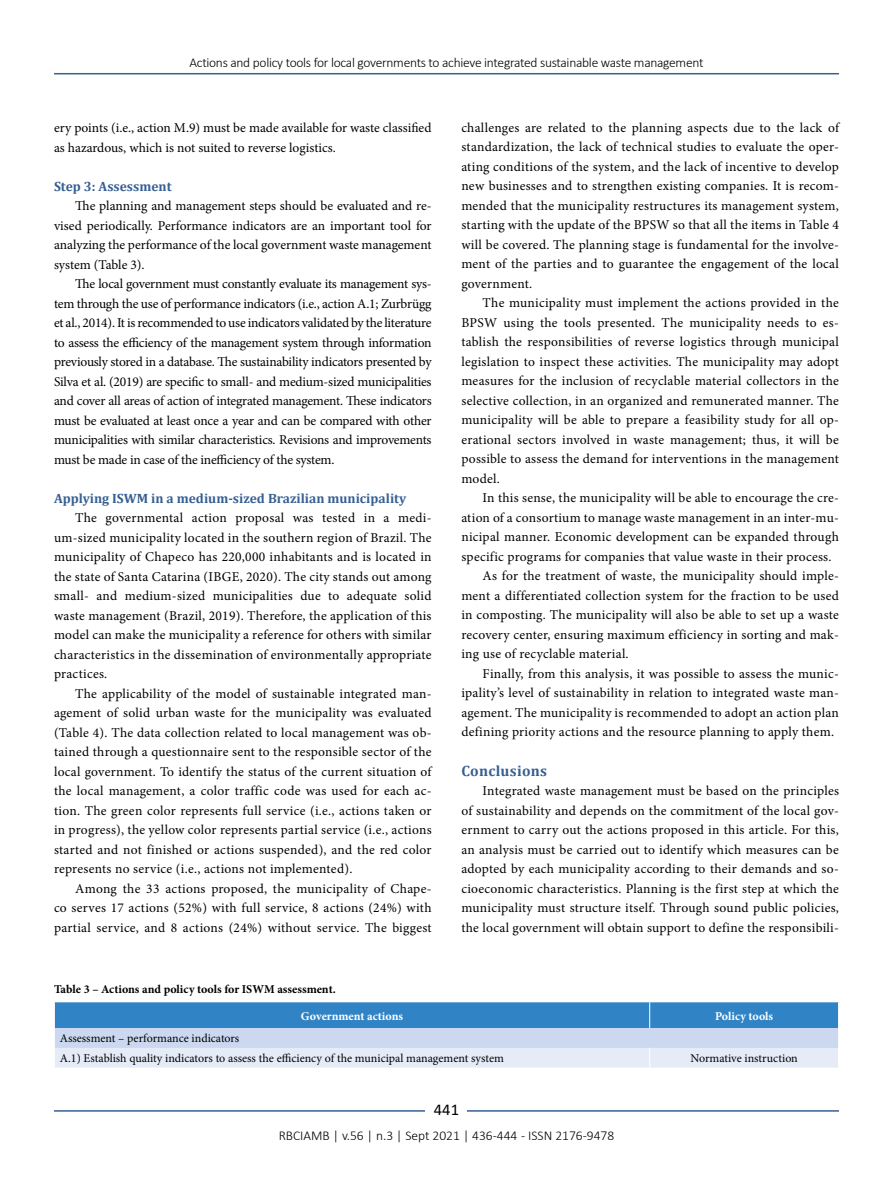
<style>
.page{position:relative;width:893px;height:1191px;background:#fff}
.page>*{position:absolute;margin:0;border:0;box-sizing:border-box;transform-origin:0 0}
.t1{font:16.5px "Calibri";color:#000}
.t2{font:700 15px "Cambria";letter-spacing:.02em;color:#365f92}
.t3{font:13.5px/19.5px "Minion Pro";letter-spacing:.015em;color:#000;text-align:justify}
.t4{font:300 13.5px "Calibri";letter-spacing:-.02em;color:#000}
.t5{font:700 13.5px "Cambria";color:#365f92}
.t6{font:300 13.5px "Calibri";color:#000}
.t7{font:12px/19.8px "Minion Pro";letter-spacing:-.005em;color:#000}
.t8{font:700 12px "Minion Pro";color:#000}
.t9{font:700 12px "Minion Pro";color:#fff}
</style>
<div class="page">
<hr style="left:54px;top:73px;width:785px;height:1px;background:#365f92">
<hr style="left:54px;top:1110px;width:785px;height:1px;background:#365f92">
<div style="left:426px;top:1096px;width:41px;height:26px;background:#fff"></div>
<svg style="left:54px;top:1002px;width:785px;height:65px;background:#96bce1"></svg>
<p class="t4" style="left:190px;top:54px;width:515px">Actions and policy tools for local governments to achieve integrated sustainable waste management</p>
<p class="t3" style="left:54px;top:118px;width:379px">ery points (i.e., action M.9) must be made available for waste classified as hazardous, which is not suited to reverse logistics.</p>
<p class="t5" style="left:54px;top:176px;width:119px">Step 3: Assessment</p>
<p class="t3" style="left:54px;top:196px;width:379px;text-indent:21px">The planning and management steps should be evaluated and re&shy;vised periodically. Performance indicators are an important tool for analyzing the performance of the local government waste management system (Table 3).</p>
<p class="t3" style="left:54px;top:274px;width:379px;text-indent:21px">The local government must constantly evaluate its management sys&shy;tem through the use of performance indicators (i.e., action A.1; Zurbrügg et al., 2014). It is recommended to use indicators validated by the literature to assess the efficiency of the management system through information previously stored in a database. The sustainability indicators presented by Silva et al. (2019) are specific to small- and medium-sized municipalities and cover all areas of action of integrated management. These indicators must be evaluated at least once a year and can be compared with other municipalities with similar characteristics. Revisions and improvements must be made in case of the inefficiency of the system.</p>
<p class="t5" style="left:54px;top:488px;width:354px">Applying ISWM in a medium-sized Brazilian municipality</p>
<p class="t3" style="left:54px;top:508px;width:379px;text-indent:21px">The governmental action proposal was tested in a medi&shy;um-sized municipality located in the southern region of Brazil. The municipality of Chapeco has 220,000 inhabitants and is located in the state of Santa Catarina (IBGE, 2020). The city stands out among small- and medium-sized municipalities due to adequate solid waste management (Brazil, 2019). Therefore, the application of this model can make the municipality a reference for others with similar characteristics in the dissemination of environmentally appropriate practices.</p>
<p class="t3" style="left:54px;top:683px;width:379px;text-indent:21px">The applicability of the model of sustainable integrated man&shy;agement of solid urban waste for the municipality was evaluated (Table 4). The data collection related to local management was ob&shy;tained through a questionnaire sent to the responsible sector of the local government. To identify the status of the current situation of the local management, a color traffic code was used for each ac&shy;tion. The green color represents full service (i.e., actions taken or in progress), the yellow color represents partial service (i.e., actions started and not finished or actions suspended), and the red color represents no service (i.e., actions not implemented).</p>
<p class="t3" style="left:54px;top:878px;width:379px;text-indent:21px">Among the 33 actions proposed, the municipality of Chape&shy;co serves 17 actions (52%) with full service, 8 actions (24%) with partial service, and 8 actions (24%) without service. The biggest</p>
<p class="t3" style="left:461px;top:118px;width:379px">challenges are related to the planning aspects due to the lack of standardization, the lack of technical studies to evaluate the oper&shy;ating conditions of the system, and the lack of incentive to develop new businesses and to strengthen existing companies. It is recom&shy;mended that the municipality restructures its management system, starting with the update of the BPSW so that all the items in Table 4 will be covered. The planning stage is fundamental for the involve&shy;ment of the parties and to guarantee the engagement of the local government.</p>
<p class="t3" style="left:461px;top:293px;width:379px;text-indent:21px">The municipality must implement the actions provided in the BPSW using the tools presented. The municipality needs to es&shy;tablish the responsibilities of reverse logistics through municipal legislation to inspect these activities. The municipality may adopt measures for the inclusion of recyclable material collectors in the selective collection, in an organized and remunerated manner. The municipality will be able to prepare a feasibility study for all op&shy;erational sectors involved in waste management; thus, it will be possible to assess the demand for interventions in the management model.</p>
<p class="t3" style="left:483px;top:488px;width:358px">In this sense, the municipality will be able to encourage the cre-</p>
<p class="t3" style="left:461px;top:508px;width:379px">ation of a consortium to manage waste management in an inter-mu-</p>
<p class="t3" style="left:461px;top:527px;width:379px">nicipal manner. Economic development can be expanded through</p>
<p class="t3" style="left:461px;top:547px;width:372px">specific programs for companies that value waste in their process.</p>
<p class="t3" style="left:483px;top:566px;width:358px">As for the treatment of waste, the municipality should imple-</p>
<p class="t3" style="left:461px;top:586px;width:379px">ment a differentiated collection system for the fraction to be used</p>
<p class="t3" style="left:461px;top:605px;width:379px">in composting. The municipality will also be able to set up a waste</p>
<p class="t3" style="left:461px;top:625px;width:379px">recovery center, ensuring maximum efficiency in sorting and mak-</p>
<p class="t3" style="left:461px;top:644px;width:169px">ing use of recyclable material.</p>
<p class="t3" style="left:483px;top:664px;width:358px">Finally, from this analysis, it was possible to assess the munic-</p>
<p class="t3" style="left:461px;top:683px;width:379px">ipality’s level of sustainability in relation to integrated waste man-</p>
<p class="t3" style="left:461px;top:703px;width:379px">agement. The municipality is recommended to adopt an action plan</p>
<p class="t3" style="left:461px;top:722px;width:374px">defining priority actions and the resource planning to apply them.</p>
<p class="t2" style="left:461px;top:760px;width:87px">Conclusions</p>
<p class="t3" style="left:461px;top:781px;width:379px;text-indent:21px">Integrated waste management must be based on the principles of sustainability and depends on the commitment of the local gov&shy;ernment to carry out the actions proposed in this article. For this, an analysis must be carried out to identify which measures can be adopted by each municipality according to their demands and so&shy;cioeconomic characteristics. Planning is the first step at which the municipality must structure itself. Through sound public policies, the local government will obtain support to define the responsibili-</p>
<p class="t8" style="left:54px;top:980px;width:283px">Table 3 – Actions and policy tools for ISWM assessment.</p>
<p class="t9" style="left:301px;top:1007px;width:104px">Government actions</p>
<p class="t9" style="left:715px;top:1007px;width:60px">Policy tools</p>
<p class="t7" style="left:60px;top:1028px;width:446px">Assessment – performance indicators<br>A.1) Establish quality indicators to assess the efficiency of the municipal management system</p>
<p class="t7" style="left:690px;top:1048px;width:109px">Normative instruction</p>
<p class="t1" style="left:434px;top:1098px;width:27px">441</p>
<p class="t6" style="left:279px;top:1126px;width:337px">RBCIAMB | v.56 | n.3 | Sept 2021 | 436-444 - ISSN 2176-9478</p>
</div>
